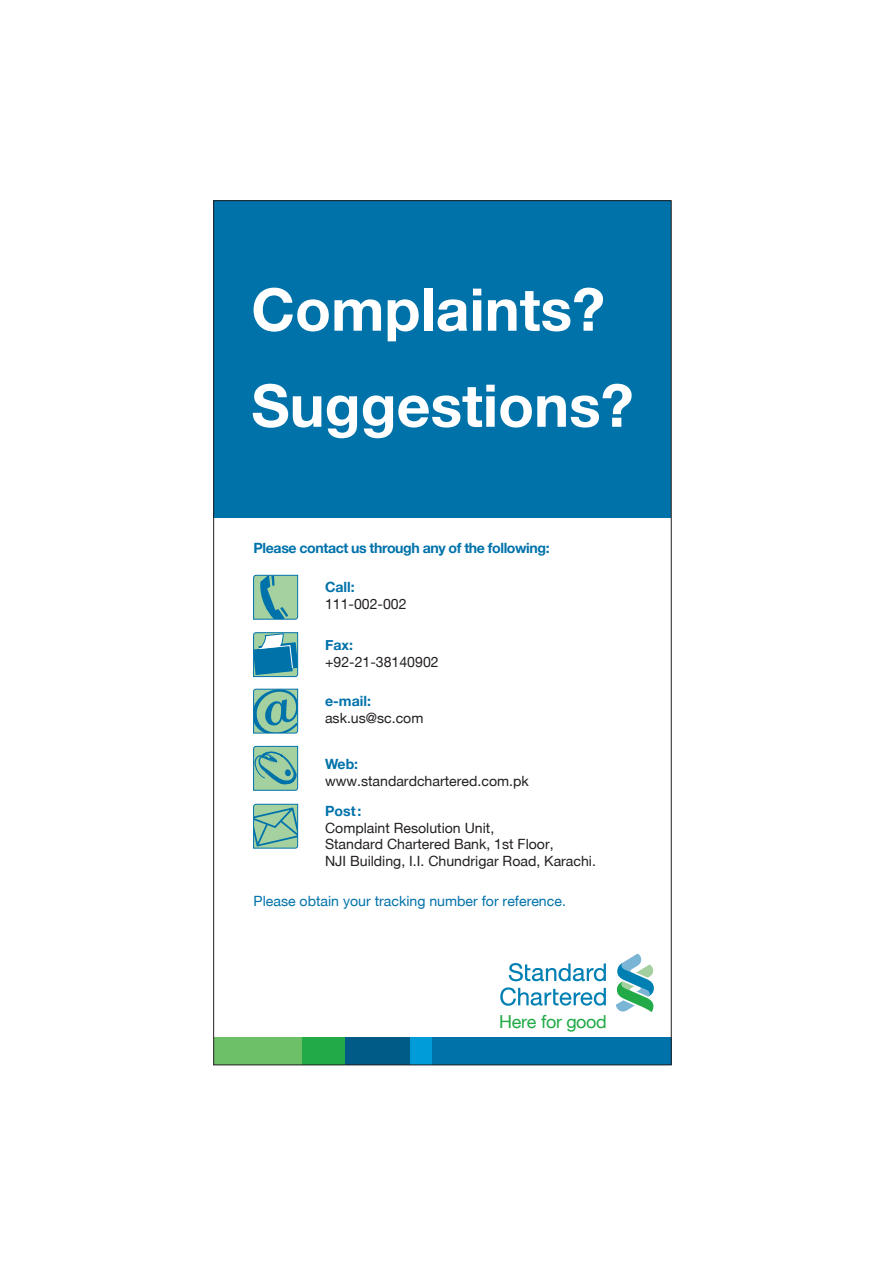
<style>
.page{position:relative;width:893px;height:1263px;background:#fff}
.page>*{position:absolute;margin:0;border:0;box-sizing:border-box;transform-origin:0 0}
.t1{font:700 58.95px/96.1px "Helvetica Neue";color:#fff}
.t2{font:18px "Helvetica Neue";letter-spacing:-.02em;color:#21aa47}
.t3{font:14.1px/17px "Helvetica Neue";color:#231f20}
.t4{font:700 14.1px "Helvetica Neue";letter-spacing:-.025em;color:#0072aa}
.t5{font:14.1px "Helvetica Neue";color:#0072aa}
</style>
<div class="page">
<div style="left:345px;top:1038px;width:65px;height:27px;background:#005c86"></div>
<div style="left:301px;top:1038px;width:44px;height:27px;background:#21aa47"></div>
<div style="left:410px;top:1038px;width:22px;height:27px;background:#009bd9"></div>
<div style="left:214px;top:1038px;width:87px;height:27px;background:#6dc067"></div>
<div style="left:432px;top:1038px;width:239px;height:27px;background:#0072aa"></div>
<div style="left:214px;top:201px;width:457px;height:317px;background:#0072aa"></div>
<svg style="left:253px;top:632px;width:45px;height:45px;background:#479ab2"></svg>
<svg style="left:253px;top:804px;width:45px;height:45px;background:#7bb9a4"></svg>
<svg style="left:253px;top:689px;width:45px;height:44px;background:#68ada4"></svg>
<svg style="left:253px;top:575px;width:45px;height:45px;background:#75b5a4"></svg>
<svg style="left:253px;top:745px;width:45px;height:46px;background:#7bb8a5"></svg>
<svg style="left:616px;top:954px;width:38px;height:58px"></svg>
<svg style="left:509px;top:963px;width:97px;height:18px"></svg>
<svg style="left:500px;top:987px;width:106px;height:19px"></svg>
<h1 class="t1" style="left:251px;top:260px;width:384px">Complaints?<br>Suggestions?</h1>
<p class="t4" style="left:254px;top:539px;width:298px">Please contact us through any of the following:</p>
<p class="t4" style="left:325px;top:579px;width:31px">Call:</p>
<p class="t3" style="left:325px;top:597px;width:83px">111-002-002</p>
<p class="t4" style="left:325px;top:636px;width:29px">Fax:</p>
<p class="t3" style="left:325px;top:654px;width:115px">+92-21-38140902</p>
<p class="t4" style="left:325px;top:692px;width:47px">e-mail:</p>
<p class="t3" style="left:325px;top:711px;width:100px">ask.us@sc.com</p>
<p class="t4" style="left:325px;top:755px;width:35px">Web:</p>
<p class="t3" style="left:325px;top:774px;width:205px">www.standardchartered.com.pk</p>
<p class="t4" style="left:325px;top:802px;width:38px">Post:</p>
<p class="t3" style="left:325px;top:820px;width:272px">Complaint Resolution Unit,<br>Standard Chartered Bank, 1st Floor,<br>NJI Building, I.I. Chundrigar Road, Karachi.</p>
<p class="t5" style="left:254px;top:895px;width:314px">Please obtain your tracking number for reference.</p>
<p class="t2" style="left:499px;top:1014px;width:109px">Here for good</p>
</div>
